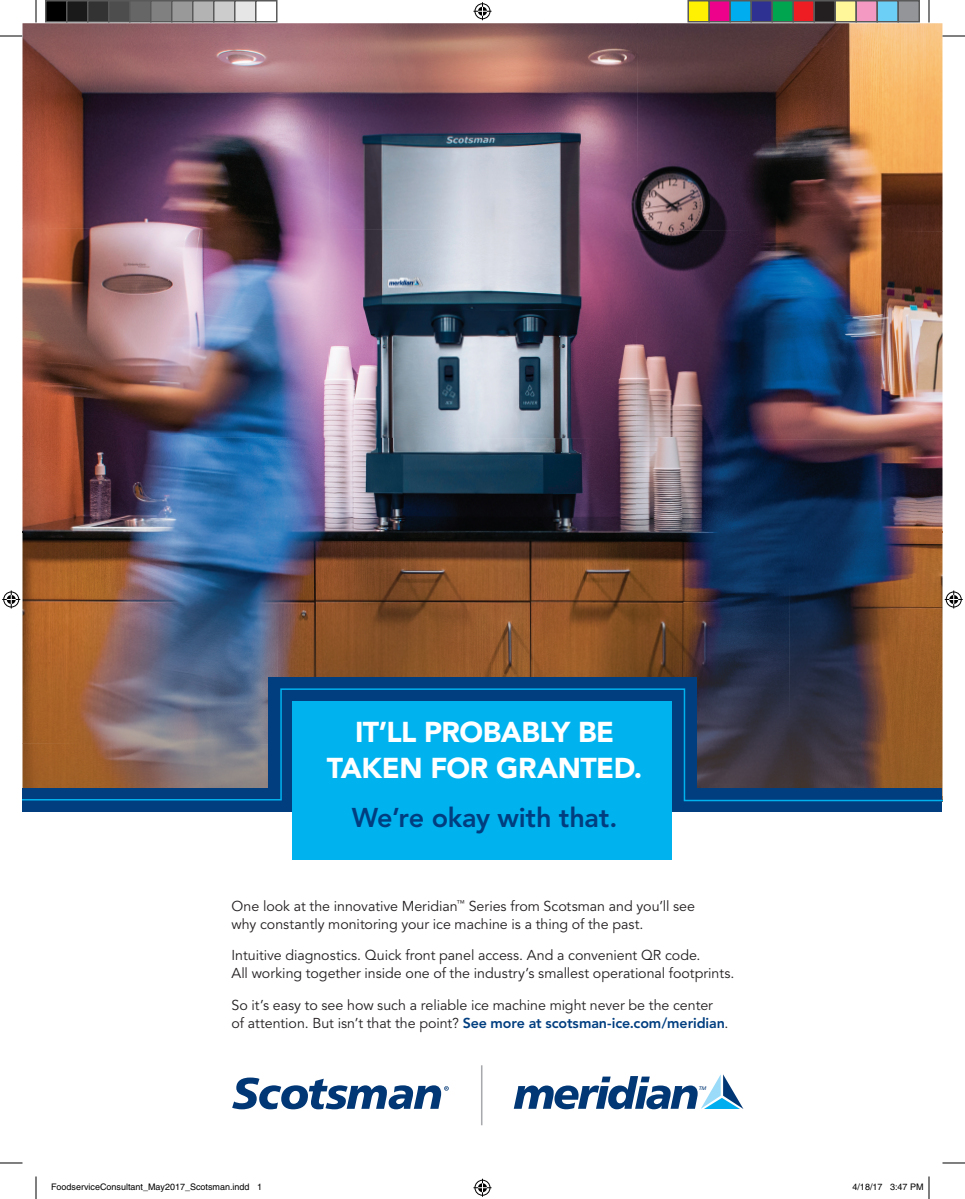
<style>
.page{position:relative;width:965px;height:1199px;background:#fff}
.page>*{position:absolute;margin:0;border:0;box-sizing:border-box;transform-origin:0 0}
.t1{font:900 28.5px/36px "Avenir";letter-spacing:-.015em;color:#fff;text-align:center}
.t2{font:800 27px "Avenir";letter-spacing:-.01em;color:#013e80}
.t3{font:14.25px/18px "Avenir";letter-spacing:-.005em;color:#231f20}
.t4{font:9px "Helvetica";color:#000}
.t5{font:italic 5.1px "Frutiger LT Std";color:#013775}
.s1{font-weight:800;color:#013e80}
</style>
<div class="page">
<img style="left:22px;top:23px;width:307px;height:413px">
<img style="left:329px;top:23px;width:613px;height:206px">
<img style="left:328px;top:229px;width:614px;height:210px">
<img style="left:22px;top:436px;width:615px;height:95px">
<img style="left:636px;top:439px;width:306px;height:92px">
<img style="left:22px;top:533px;width:767px;height:155px">
<img style="left:789px;top:533px;width:153px;height:155px">
<img style="left:22px;top:531px;width:920px;height:2px">
<div style="left:22px;top:788px;width:920px;height:24px;background:#013e80"></div>
<div style="left:268px;top:678px;width:429px;height:134px;background:#013e80"></div>
<div style="left:292px;top:701px;width:380px;height:158px;background:#00b3ef"></div>
<svg style="left:22px;top:688px;width:920px;height:114px"></svg>
<svg style="left:232px;top:1077px;width:217px;height:32px"></svg>
<svg style="left:514px;top:1074px;width:229px;height:35px"></svg>
<hr style="left:481px;top:1065px;width:1px;height:60px;background:#a8a9ad">
<svg style="left:0;top:36px;width:22px;height:1px"></svg>
<svg style="left:942px;top:36px;width:23px;height:1px"></svg>
<svg style="left:0;top:1163px;width:22px;height:1px"></svg>
<svg style="left:942px;top:1163px;width:23px;height:1px"></svg>
<svg style="left:36px;top:0;width:1px;height:22px"></svg>
<svg style="left:36px;top:1176px;width:1px;height:23px"></svg>
<svg style="left:929px;top:0;width:1px;height:22px"></svg>
<svg style="left:929px;top:1176px;width:1px;height:23px"></svg>
<svg style="left:473px;top:2px;width:18px;height:18px"></svg>
<svg style="left:473px;top:1179px;width:18px;height:18px"></svg>
<svg style="left:2px;top:590px;width:18px;height:18px"></svg>
<svg style="left:945px;top:590px;width:18px;height:18px"></svg>
<div style="left:46px;top:1px;width:21px;height:21px;background:#000"></div>
<div style="left:45px;top:0;width:23px;height:22px;border:2px solid #595959"></div>
<div style="left:67px;top:1px;width:21px;height:21px;background:#1a1a1a"></div>
<div style="left:66px;top:0;width:22px;height:22px;border:2px solid #595959"></div>
<div style="left:88px;top:1px;width:21px;height:21px;background:#333"></div>
<div style="left:87px;top:0;width:23px;height:22px;border:2px solid #595959"></div>
<div style="left:109px;top:1px;width:21px;height:21px;background:#4d4d4d"></div>
<div style="left:108px;top:0;width:22px;height:22px;border:2px solid #595959"></div>
<div style="left:130px;top:1px;width:21px;height:21px;background:#666"></div>
<div style="left:129px;top:0;width:23px;height:22px;border:2px solid #595959"></div>
<div style="left:151px;top:1px;width:21px;height:21px;background:#808080"></div>
<div style="left:150px;top:0;width:22px;height:22px;border:2px solid #595959"></div>
<div style="left:172px;top:1px;width:21px;height:21px;background:#999"></div>
<div style="left:171px;top:0;width:23px;height:22px;border:2px solid #595959"></div>
<div style="left:193px;top:1px;width:21px;height:21px;background:#b3b3b3"></div>
<div style="left:192px;top:0;width:22px;height:22px;border:2px solid #595959"></div>
<div style="left:214px;top:1px;width:21px;height:21px;background:#ccc"></div>
<div style="left:213px;top:0;width:23px;height:22px;border:2px solid #595959"></div>
<div style="left:235px;top:1px;width:21px;height:21px;background:#e6e6e6"></div>
<div style="left:234px;top:0;width:22px;height:22px;border:2px solid #595959"></div>
<div style="left:255px;top:0;width:23px;height:22px;border:2px solid #595959"></div>
<div style="left:688px;top:1px;width:21px;height:21px;background:#fff101"></div>
<div style="left:687px;top:0;width:23px;height:22px;border:2px solid #595959"></div>
<div style="left:709px;top:1px;width:21px;height:21px;background:#ed028c"></div>
<div style="left:708px;top:0;width:23px;height:22px;border:2px solid #595959"></div>
<div style="left:730px;top:1px;width:21px;height:21px;background:#00aeef"></div>
<div style="left:729px;top:0;width:23px;height:22px;border:2px solid #595959"></div>
<div style="left:751px;top:1px;width:21px;height:21px;background:#2e3092"></div>
<div style="left:750px;top:0;width:23px;height:22px;border:2px solid #595959"></div>
<div style="left:772px;top:1px;width:21px;height:21px;background:#00a54f"></div>
<div style="left:771px;top:0;width:23px;height:22px;border:2px solid #595959"></div>
<div style="left:793px;top:1px;width:21px;height:21px;background:#ee1d23"></div>
<div style="left:792px;top:0;width:23px;height:22px;border:2px solid #595959"></div>
<div style="left:814px;top:1px;width:21px;height:21px;background:#231f20"></div>
<div style="left:813px;top:0;width:23px;height:22px;border:2px solid #595959"></div>
<div style="left:835px;top:1px;width:21px;height:21px;background:#fff79a"></div>
<div style="left:834px;top:0;width:23px;height:22px;border:2px solid #595959"></div>
<div style="left:856px;top:1px;width:21px;height:21px;background:#f499c2"></div>
<div style="left:855px;top:0;width:23px;height:22px;border:2px solid #595959"></div>
<div style="left:877px;top:1px;width:21px;height:21px;background:#6bcff6"></div>
<div style="left:876px;top:0;width:23px;height:22px;border:2px solid #595959"></div>
<div style="left:898px;top:1px;width:21px;height:21px;background:#939598"></div>
<div style="left:897px;top:0;width:23px;height:22px;border:2px solid #595959"></div>
<h1 class="t1" style="left:327px;top:713px;width:317px">IT’LL PROBABLY BE<br>TAKEN FOR GRANTED.</h1>
<h2 class="t2" style="left:352px;top:802px;width:267px">We’re okay with that.</h2>
<p class="t3" style="left:232px;top:897px;width:465px">One look at the innovative Meridian<sup>™</sup> Series from Scotsman and you’ll see why constantly monitoring your ice machine is a thing of the past.</p>
<p class="t3" style="left:232px;top:946px;width:504px">Intuitive diagnostics. Quick front panel access. And a convenient QR code.<br>All working together inside one of the industry’s smallest operational footprints.</p>
<p class="t3" style="left:232px;top:996px;width:498px">So it’s easy to see how such a reliable ice machine might never be the center of attention. But isn’t that the point? <span class="s1">See more at scotsman-ice.com/meridian</span>.</p>
<p class="t5" style="left:699px;top:1085px;width:9px">TM</p>
<p class="t4" style="left:51px;top:1181px;width:213px">FoodserviceConsultant_May2017_Scotsman.indd 1</p>
<p class="t4" style="left:852px;top:1181px;width:73px">4/18/17 3:47 PM</p>
</div>
